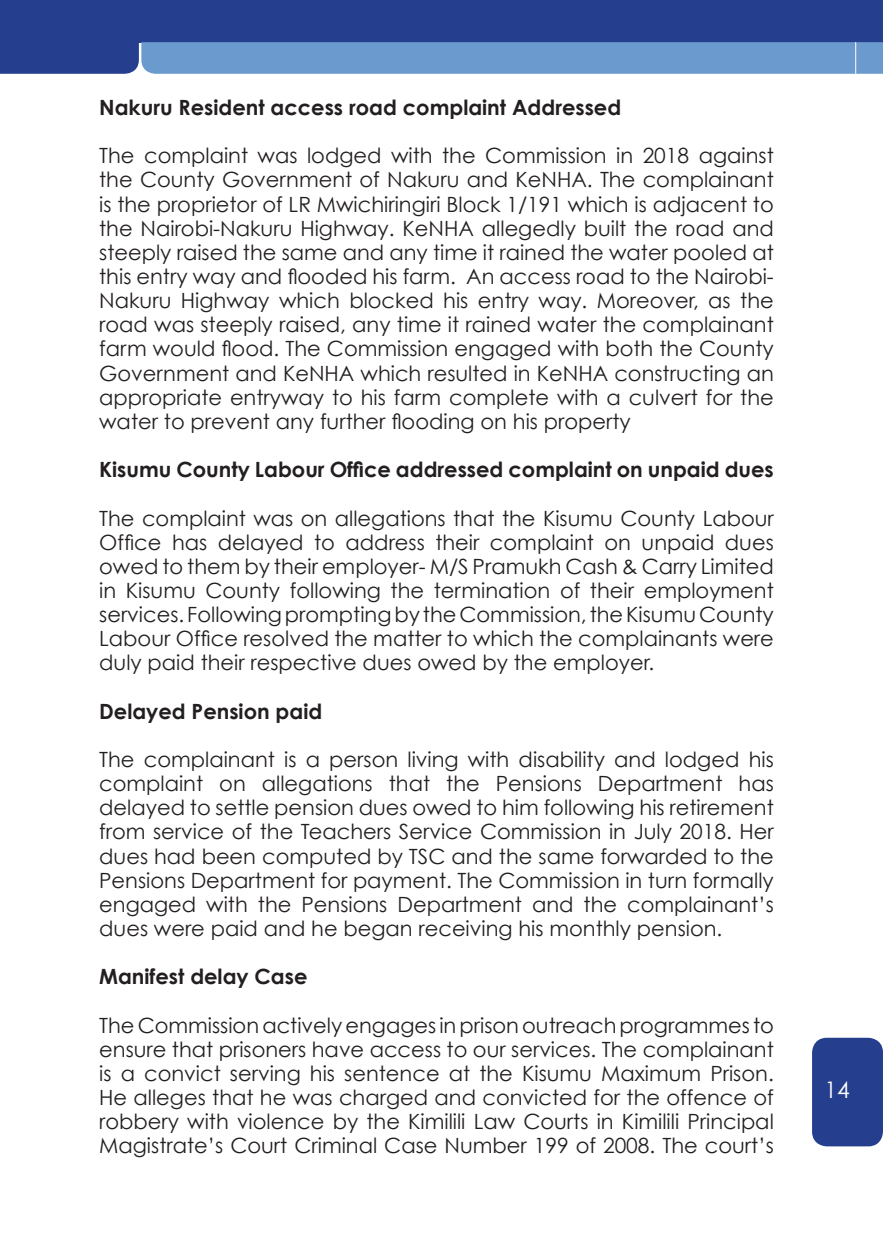
<style>
.page{position:relative;width:883px;height:1260px;background:#fff}
.page>*{position:absolute;margin:0;border:0;box-sizing:border-box;transform-origin:0 0}
.t1{font:22.75px "Century Gothic";color:#fff}
.t2{font:21px/24.2px "Century Gothic";color:#231f20;text-align:justify}
.t3{font:700 21px "Century Gothic";color:#231f20}
</style>
<div class="page">
<div style="left:0;top:0;width:883px;height:42px;background:#253f8e"></div>
<svg style="left:0;top:42px;width:883px;height:32px;background:#618cc5"></svg>
<hr style="left:855px;top:42px;width:1px;height:32px;background:#fff">
<div style="left:812px;top:1038px;width:71px;height:108px;background:#253f8e;border-radius:15px"></div>
<p class="t3" style="left:99px;top:94px;width:524px">Nakuru Resident access road complaint Addressed</p>
<p class="t2" style="left:99px;top:143px;width:676px">The complaint was lodged with the Commission in 2018 against the County Government of Nakuru and KeNHA. The complainant is the proprietor of LR Mwichiringiri Block 1/191 which is adjacent to the Nairobi-Nakuru Highway. KeNHA allegedly built the road and steeply raised the same and any time it rained the water pooled at this entry way and flooded his farm. An access road to the Nairobi-Nakuru Highway which blocked his entry way. Moreover, as the road was steeply raised, any time it rained water the complainant farm would flood. The Commission engaged with both the County Government and KeNHA which resulted in KeNHA constructing an appropriate entryway to his farm complete with a culvert for the water to prevent any further flooding on his property</p>
<p class="t3" style="left:99px;top:456px;width:676px">Kisumu County Labour Office addressed complaint on unpaid dues</p>
<p class="t2" style="left:99px;top:506px;width:676px">The complaint was on allegations that the Kisumu County Labour Office has delayed to address their complaint on unpaid dues owed to them by their employer- M/S Pramukh Cash &amp; Carry Limited in Kisumu County following the termination of their employment services. Following prompting by the Commission, the Kisumu County Labour Office resolved the matter to which the complainants were duly paid their respective dues owed by the employer.</p>
<p class="t3" style="left:99px;top:698px;width:225px">Delayed Pension paid</p>
<p class="t2" style="left:99px;top:747px;width:676px">The complainant is a person living with disability and lodged his complaint on allegations that the Pensions Department has delayed to settle pension dues owed to him following his retirement from service of the Teachers Service Commission in July 2018. Her dues had been computed by TSC and the same forwarded to the Pensions Department for payment. The Commission in turn formally engaged with the Pensions Department and the complainant’s dues were paid and he began receiving his monthly pension.</p>
<p class="t3" style="left:99px;top:964px;width:210px">Manifest delay Case</p>
<p class="t2" style="left:99px;top:1013px;width:676px">The Commission actively engages in prison outreach programmes to ensure that prisoners have access to our services. The complainant is a convict serving his sentence at the Kisumu Maximum Prison.<br>He alleges that he was charged and convicted for the offence of robbery with violence by the Kimilili Law Courts in Kimilili Principal Magistrate’s Court Criminal Case Number 199 of 2008. The court’s</p>
<p class="t1" style="left:824px;top:1076px;width:27px">14</p>
</div>
